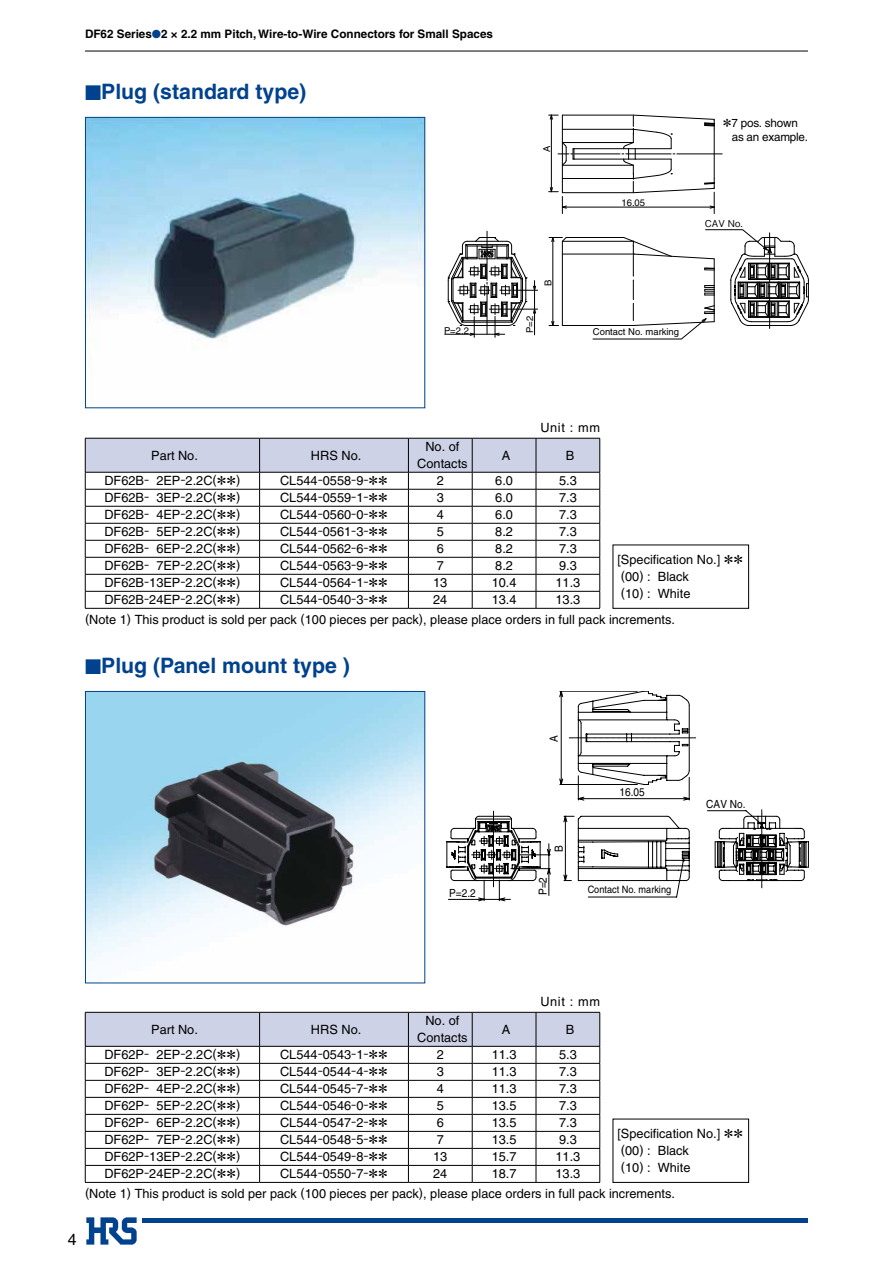
<style>
.page{position:relative;width:893px;height:1263px;background:#fff}
.page>*{position:absolute;margin:0;border:0;box-sizing:border-box;transform-origin:0 0}
.t1{font:700 21.3px "Helvetica";color:#00428e}
.t2{font:15.9px "Helvetica";color:#000}
.t3{font:12.75px/17px "ZUMEN Helvetica";color:#000}
.t4{font:700 11.7px "Helvetica";color:#000}
.t5{font:11.7px/13.8px "ZUMEN Helvetica";letter-spacing:-.02em;color:#000}
.t6{font:11.25px "ZUMEN Helvetica";color:#000;scale:.9 1}
.t7{font:10.2px "ZUMEN Helvetica";color:#000;scale:.9 1}
.t8{font:9.45px "ZUMEN Helvetica";color:#000}
.t9{font:500 9.45px "Gothic BBB Pr 5";color:#000}
.s1{color:#00428e}
</style>
<div class="page">
<hr style="left:142px;top:1218px;width:666px;height:4px;background:#00428e">
<img style="left:86px;top:1218px;width:51px;height:26px">
<hr style="left:85px;top:51px;width:723px;height:1px;background:#000">
<img style="left:87px;top:119px;width:336px;height:222px">
<div style="left:85px;top:117px;width:340px;height:291px;border:1px solid #00428e"></div>
<svg style="left:85px;top:438px;width:515px;height:170px"></svg>
<hr style="left:85px;top:608px;width:175px;height:1px;background:#000">
<hr style="left:260px;top:608px;width:148px;height:1px;background:#000">
<hr style="left:408px;top:608px;width:64px;height:1px;background:#000">
<hr style="left:472px;top:608px;width:64px;height:1px;background:#000">
<hr style="left:536px;top:608px;width:64px;height:1px;background:#000">
<img style="left:87px;top:693px;width:336px;height:269px">
<div style="left:85px;top:691px;width:340px;height:292px;border:1px solid #00428e"></div>
<svg style="left:446px;top:810px;width:363px;height:78px"></svg>
<svg style="left:448px;top:691px;width:314px;height:210px"></svg>
<svg style="left:85px;top:1012px;width:515px;height:170px"></svg>
<hr style="left:85px;top:1182px;width:175px;height:1px;background:#000">
<hr style="left:260px;top:1182px;width:148px;height:1px;background:#000">
<hr style="left:408px;top:1182px;width:64px;height:1px;background:#000">
<hr style="left:472px;top:1182px;width:64px;height:1px;background:#000">
<hr style="left:536px;top:1182px;width:64px;height:1px;background:#000">
<hr style="left:562px;top:254px;width:1px;height:71px;background:#000">
<hr style="left:562px;top:325px;width:71px;height:1px;background:#000">
<hr style="left:562px;top:241px;width:71px;height:1px;background:#000">
<hr style="left:562px;top:254px;width:71px;height:1px;background:#000">
<hr style="left:566px;top:237px;width:58px;height:1px;background:#000">
<hr style="left:445px;top:334px;width:60px;height:1px;background:#000">
<svg style="left:448px;top:231px;width:90px;height:106px"></svg>
<hr style="left:553px;top:237px;width:1px;height:88px;background:#000">
<svg style="left:549px;top:237px;width:18px;height:17px"></svg>
<svg style="left:549px;top:321px;width:10px;height:5px"></svg>
<svg style="left:549px;top:115px;width:173px;height:99px"></svg>
<svg style="left:593px;top:230px;width:216px;height:109px"></svg>
<p class="t4" style="left:85px;top:26px;width:409px">DF62 Series<span class="s1">●</span>2 × 2.2 mm Pitch, Wire-to-Wire Connectors for Small Spaces</p>
<h1 class="t1" style="left:85px;top:79px;width:223px">■Plug (standard type)</h1>
<p class="t8" style="left:541px;top:152px;width:8px;rotate:-90deg">A</p>
<p class="t8" style="left:543px;top:286px;width:8px;rotate:-90deg">B</p>
<p class="t8" style="left:444px;top:325px;width:26px">P=2.2</p>
<p class="t8" style="left:524px;top:333px;width:19px;rotate:-90deg">P=2</p>
<p class="t8" style="left:621px;top:197px;width:25px">16.05</p>
<p class="t5" style="left:732px;top:116px;width:78px;text-indent:-9px">*7 pos. shown as an example.</p>
<p class="t9" style="left:705px;top:216px;width:40px">CAV No.</p>
<p class="t8" style="left:593px;top:326px;width:88px">Contact No. marking</p>
<p class="t3" style="left:540px;top:419px;width:61px">Unit : mm</p>
<p class="t3" style="left:151px;top:447px;width:48px">Part No.</p>
<p class="t3" style="left:311px;top:447px;width:52px">HRS No.</p>
<p class="t3" style="left:417px;top:438px;width:52px;text-align:center">No. of<br>Contacts</p>
<p class="t3" style="left:502px;top:447px;width:10px">A</p>
<p class="t3" style="left:566px;top:447px;width:10px">B</p>
<p class="t3" style="left:104px;top:472px;width:137px">DF62B- 2EP-2.2C(**)</p>
<p class="t3" style="left:280px;top:472px;width:109px">CL544-0558-9-**</p>
<p class="t3" style="left:437px;top:472px;width:9px">2</p>
<p class="t3" style="left:495px;top:472px;width:19px">6.0</p>
<p class="t3" style="left:559px;top:472px;width:19px">5.3</p>
<p class="t3" style="left:104px;top:489px;width:137px">DF62B- 3EP-2.2C(**)</p>
<p class="t3" style="left:280px;top:489px;width:109px">CL544-0559-1-**</p>
<p class="t3" style="left:437px;top:489px;width:9px">3</p>
<p class="t3" style="left:495px;top:489px;width:19px">6.0</p>
<p class="t3" style="left:559px;top:489px;width:19px">7.3</p>
<p class="t3" style="left:104px;top:506px;width:137px">DF62B- 4EP-2.2C(**)</p>
<p class="t3" style="left:280px;top:506px;width:109px">CL544-0560-0-**</p>
<p class="t3" style="left:437px;top:506px;width:9px">4</p>
<p class="t3" style="left:495px;top:506px;width:19px">6.0</p>
<p class="t3" style="left:559px;top:506px;width:19px">7.3</p>
<p class="t3" style="left:104px;top:523px;width:137px">DF62B- 5EP-2.2C(**)</p>
<p class="t3" style="left:280px;top:523px;width:109px">CL544-0561-3-**</p>
<p class="t3" style="left:437px;top:523px;width:9px">5</p>
<p class="t3" style="left:495px;top:523px;width:19px">8.2</p>
<p class="t3" style="left:559px;top:523px;width:19px">7.3</p>
<p class="t3" style="left:104px;top:540px;width:137px">DF62B- 6EP-2.2C(**)</p>
<p class="t3" style="left:280px;top:540px;width:109px">CL544-0562-6-**</p>
<p class="t3" style="left:437px;top:540px;width:9px">6</p>
<p class="t3" style="left:495px;top:540px;width:19px">8.2</p>
<p class="t3" style="left:559px;top:540px;width:19px">7.3</p>
<p class="t3" style="left:104px;top:557px;width:137px">DF62B- 7EP-2.2C(**)</p>
<p class="t3" style="left:280px;top:557px;width:109px">CL544-0563-9-**</p>
<p class="t3" style="left:437px;top:557px;width:9px">7</p>
<p class="t3" style="left:495px;top:557px;width:19px">8.2</p>
<p class="t3" style="left:559px;top:557px;width:19px">9.3</p>
<p class="t3" style="left:104px;top:574px;width:137px">DF62B-13EP-2.2C(**)</p>
<p class="t3" style="left:280px;top:574px;width:109px">CL544-0564-1-**</p>
<p class="t3" style="left:433px;top:574px;width:16px">13</p>
<p class="t3" style="left:492px;top:574px;width:26px">10.4</p>
<p class="t3" style="left:555px;top:574px;width:26px">11.3</p>
<p class="t3" style="left:104px;top:591px;width:137px">DF62B-24EP-2.2C(**)</p>
<p class="t3" style="left:280px;top:591px;width:109px">CL544-0540-3-**</p>
<p class="t3" style="left:433px;top:591px;width:16px">24</p>
<p class="t3" style="left:492px;top:591px;width:26px">13.4</p>
<p class="t3" style="left:617px;top:551px;width:127px">[Specification No.] ** (00) : Black<br>(10) : White</p>
<p class="t3" style="left:85px;top:590px;width:591px;line-height:19.4px;text-indent:470px">13.3<br>(Note 1) This product is sold per pack (100 pieces per pack), please place orders in full pack increments.</p>
<h1 class="t1" style="left:85px;top:653px;width:266px">■Plug (Panel mount type )</h1>
<p class="t6" style="left:449px;top:887px;width:31px">P=2.2</p>
<p class="t6" style="left:547px;top:742px;width:9px;rotate:-90deg">A</p>
<p class="t6" style="left:552px;top:852px;width:9px;rotate:-90deg">B</p>
<p class="t6" style="left:536px;top:895px;width:22px;rotate:-90deg">P=2</p>
<p class="t6" style="left:619px;top:786px;width:30px">16.05</p>
<p class="t7" style="left:588px;top:884px;width:94px">Contact No. marking</p>
<p class="t6" style="left:706px;top:798px;width:45px">CAV No.</p>
<p class="t3" style="left:540px;top:993px;width:61px">Unit : mm</p>
<p class="t3" style="left:151px;top:1021px;width:48px">Part No.</p>
<p class="t3" style="left:311px;top:1021px;width:52px">HRS No.</p>
<p class="t3" style="left:417px;top:1012px;width:52px;text-align:center">No. of<br>Contacts</p>
<p class="t3" style="left:502px;top:1021px;width:10px">A</p>
<p class="t3" style="left:566px;top:1021px;width:10px">B</p>
<p class="t3" style="left:104px;top:1046px;width:137px">DF62P- 2EP-2.2C(**)</p>
<p class="t3" style="left:280px;top:1046px;width:109px">CL544-0543-1-**</p>
<p class="t3" style="left:437px;top:1046px;width:9px">2</p>
<p class="t3" style="left:492px;top:1046px;width:26px">11.3</p>
<p class="t3" style="left:559px;top:1046px;width:19px">5.3</p>
<p class="t3" style="left:104px;top:1063px;width:137px">DF62P- 3EP-2.2C(**)</p>
<p class="t3" style="left:280px;top:1063px;width:109px">CL544-0544-4-**</p>
<p class="t3" style="left:437px;top:1063px;width:9px">3</p>
<p class="t3" style="left:492px;top:1063px;width:26px">11.3</p>
<p class="t3" style="left:559px;top:1063px;width:19px">7.3</p>
<p class="t3" style="left:104px;top:1080px;width:137px">DF62P- 4EP-2.2C(**)</p>
<p class="t3" style="left:280px;top:1080px;width:109px">CL544-0545-7-**</p>
<p class="t3" style="left:437px;top:1080px;width:9px">4</p>
<p class="t3" style="left:492px;top:1080px;width:26px">11.3</p>
<p class="t3" style="left:559px;top:1080px;width:19px">7.3</p>
<p class="t3" style="left:104px;top:1097px;width:137px">DF62P- 5EP-2.2C(**)</p>
<p class="t3" style="left:280px;top:1097px;width:109px">CL544-0546-0-**</p>
<p class="t3" style="left:437px;top:1097px;width:9px">5</p>
<p class="t3" style="left:492px;top:1097px;width:26px">13.5</p>
<p class="t3" style="left:559px;top:1097px;width:19px">7.3</p>
<p class="t3" style="left:104px;top:1114px;width:137px">DF62P- 6EP-2.2C(**)</p>
<p class="t3" style="left:280px;top:1114px;width:109px">CL544-0547-2-**</p>
<p class="t3" style="left:437px;top:1114px;width:9px">6</p>
<p class="t3" style="left:492px;top:1114px;width:26px">13.5</p>
<p class="t3" style="left:559px;top:1114px;width:19px">7.3</p>
<p class="t3" style="left:104px;top:1131px;width:137px">DF62P- 7EP-2.2C(**)</p>
<p class="t3" style="left:280px;top:1131px;width:109px">CL544-0548-5-**</p>
<p class="t3" style="left:437px;top:1131px;width:9px">7</p>
<p class="t3" style="left:492px;top:1131px;width:26px">13.5</p>
<p class="t3" style="left:559px;top:1131px;width:19px">9.3</p>
<p class="t3" style="left:104px;top:1148px;width:137px">DF62P-13EP-2.2C(**)</p>
<p class="t3" style="left:280px;top:1148px;width:109px">CL544-0549-8-**</p>
<p class="t3" style="left:433px;top:1148px;width:16px">13</p>
<p class="t3" style="left:492px;top:1148px;width:26px">15.7</p>
<p class="t3" style="left:555px;top:1148px;width:26px">11.3</p>
<p class="t3" style="left:104px;top:1165px;width:137px">DF62P-24EP-2.2C(**)</p>
<p class="t3" style="left:280px;top:1165px;width:109px">CL544-0550-7-**</p>
<p class="t3" style="left:433px;top:1165px;width:16px">24</p>
<p class="t3" style="left:492px;top:1165px;width:26px">18.7</p>
<p class="t3" style="left:617px;top:1125px;width:127px">[Specification No.] ** (00) : Black<br>(10) : White</p>
<p class="t3" style="left:85px;top:1164px;width:591px;line-height:19.4px;text-indent:470px">13.3<br>(Note 1) This product is sold per pack (100 pieces per pack), please place orders in full pack increments.</p>
<p class="t2" style="left:68px;top:1230px;width:10px">4</p>
</div>
